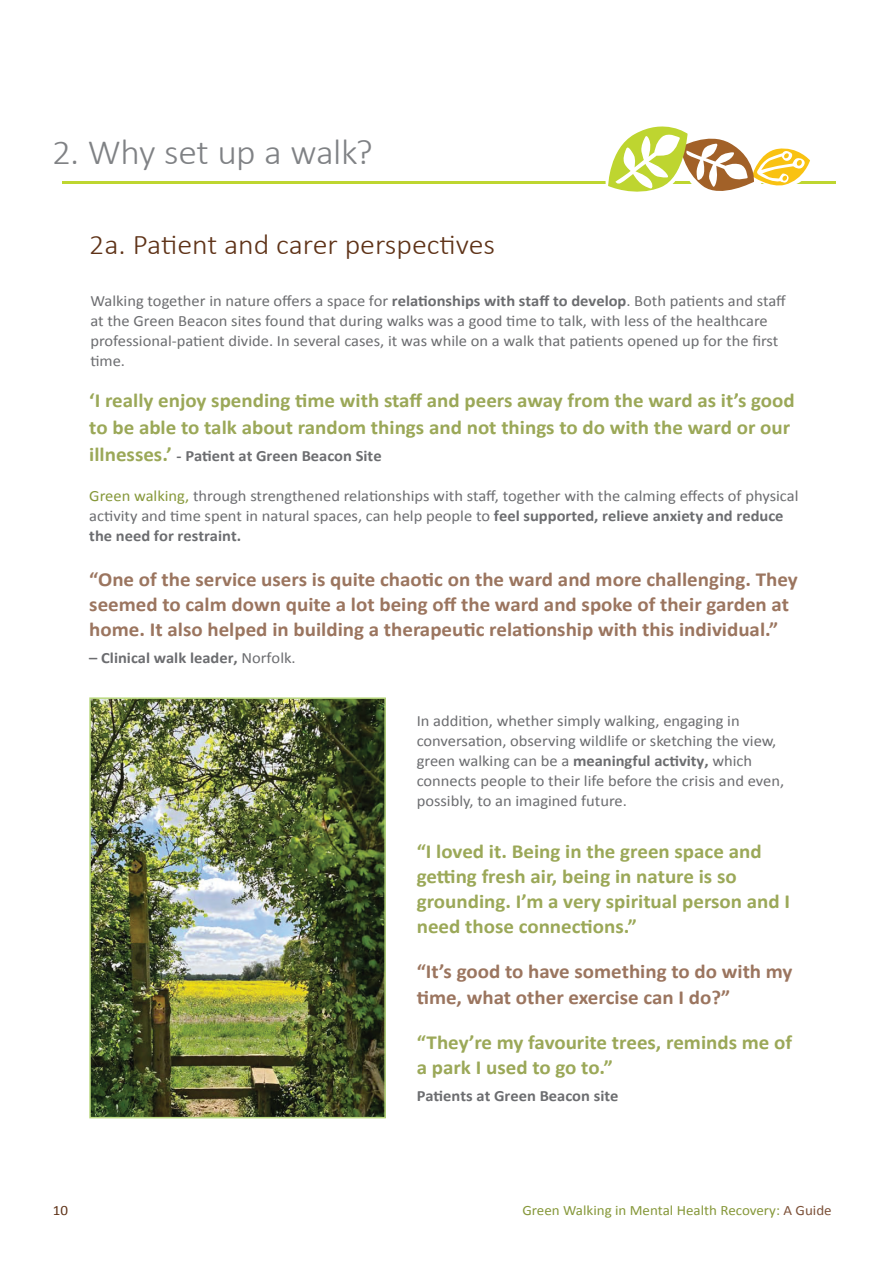
<style>
.page{position:relative;width:893px;height:1263px;background:#fff}
.page>*{position:absolute;margin:0;border:0;box-sizing:border-box;transform-origin:0 0}
.t1{font:300 35.7px "Calibri";letter-spacing:-.015em;color:#808285;scale:1.05 1}
.t2{font:300 28.5px "Calibri";color:#5e3217;scale:1.05 1}
.t3{font:700 19.95px/25.2px "Calibri";color:#9ba858;scale:1.05 1}
.t4{font:700 19.95px/25.2px "Calibri";color:#9b755f;scale:1.05 1}
.t5{font:15.6px/19.8px "Calibri";color:#6c6d70;scale:1.05 1}
.t6{font:700 15.6px "Calibri";color:#6c6d70;scale:1.05 1}
.t7{font:14.25px "Calibri";color:#86983a;scale:1.05 1}
.t8{font:14.25px "Calibri";color:#5e3217;scale:1.05 1}
.s1{font-weight:700}
.s2{font-size:19.95px;color:#9ba858}
.s3{color:#86983a}
.s4{font-weight:400}
.s5{color:#7d523a}
</style>
<div class="page">
<img style="left:92px;top:700px;width:291px;height:415px">
<div style="left:89px;top:697px;width:297px;height:421px;border:2px solid #b9d87e"></div>
<hr style="left:62px;top:181px;width:774px;height:2px;background:#bed630">
<div style="left:605px;top:152px;width:63px;height:58px;background:#fff;border-radius:50%"></div>
<svg style="left:608px;top:126px;width:202px;height:66px"></svg>
<h1 class="t1" style="left:52px;top:130px;width:307px">2. Why set up a walk?</h1>
<h2 class="t2" style="left:89px;top:227px;width:388px">2a. Patient and carer perspectives</h2>
<p class="t5" style="left:90px;top:291px;width:664px">Walking together in nature offers a space for <span class="s1">relationships with staff to develop</span>. Both patients and staff at the Green Beacon sites found that during walks was a good time to talk, with less of the healthcare professional-patient divide. In several cases, it was while on a walk that patients opened up for the first time.</p>
<p class="t3" style="left:89px;top:387px;width:673px;line-height:27px">‘I really enjoy spending time with staff and peers away from the ward as it’s good to be able to talk about random things and not things to do with the ward or our</p>
<p class="t6" style="left:89px;top:446px;width:280px"><span class="s2">illnesses.’</span> - Patient at Green Beacon Site</p>
<p class="t5" style="left:89px;top:486px;width:677px"><span class="s3">Green walking,</span> through strengthened relationships with staff, together with the calming effects of physical activity and time spent in natural spaces, can help people to <span class="s1">feel supported, relieve anxiety and reduce the need for restraint.</span></p>
<p class="t4" style="left:89px;top:567px;width:676px">“One of the service users is quite chaotic on the ward and more challenging. They seemed to calm down quite a lot being off the ward and spoke of their garden at home. It also helped in building a therapeutic relationship with this individual.”</p>
<p class="t6" style="left:89px;top:648px;width:198px">– Clinical walk leader, <span class="s4">Norfolk.</span></p>
<p class="t5" style="left:417px;top:711px;width:351px">In addition, whether simply walking, engaging in conversation, observing wildlife or sketching the view, green walking can be a <span class="s1">meaningful activity,</span> which connects people to their life before the crisis and even, possibly, to an imagined future.</p>
<p class="t3" style="left:417px;top:838px;width:357px">“I loved it. Being in the green space and getting fresh air, being in nature is so grounding. I’m a very spiritual person and I need those connections.”</p>
<p class="t4" style="left:417px;top:959px;width:359px">“It’s good to have something to do with my time, what other exercise can I do?”</p>
<p class="t3" style="left:417px;top:1029px;width:359px">“They’re my favourite trees, reminds me of a park I used to go to.”</p>
<p class="t6" style="left:417px;top:1085px;width:194px">Patients at Green Beacon site</p>
<p class="t8" style="left:53px;top:1201px;width:16px">10</p>
<p class="t7" style="left:522px;top:1201px;width:296px">Green Walking in Mental Health Recovery: <span class="s5">A Guide</span></p>
</div>
